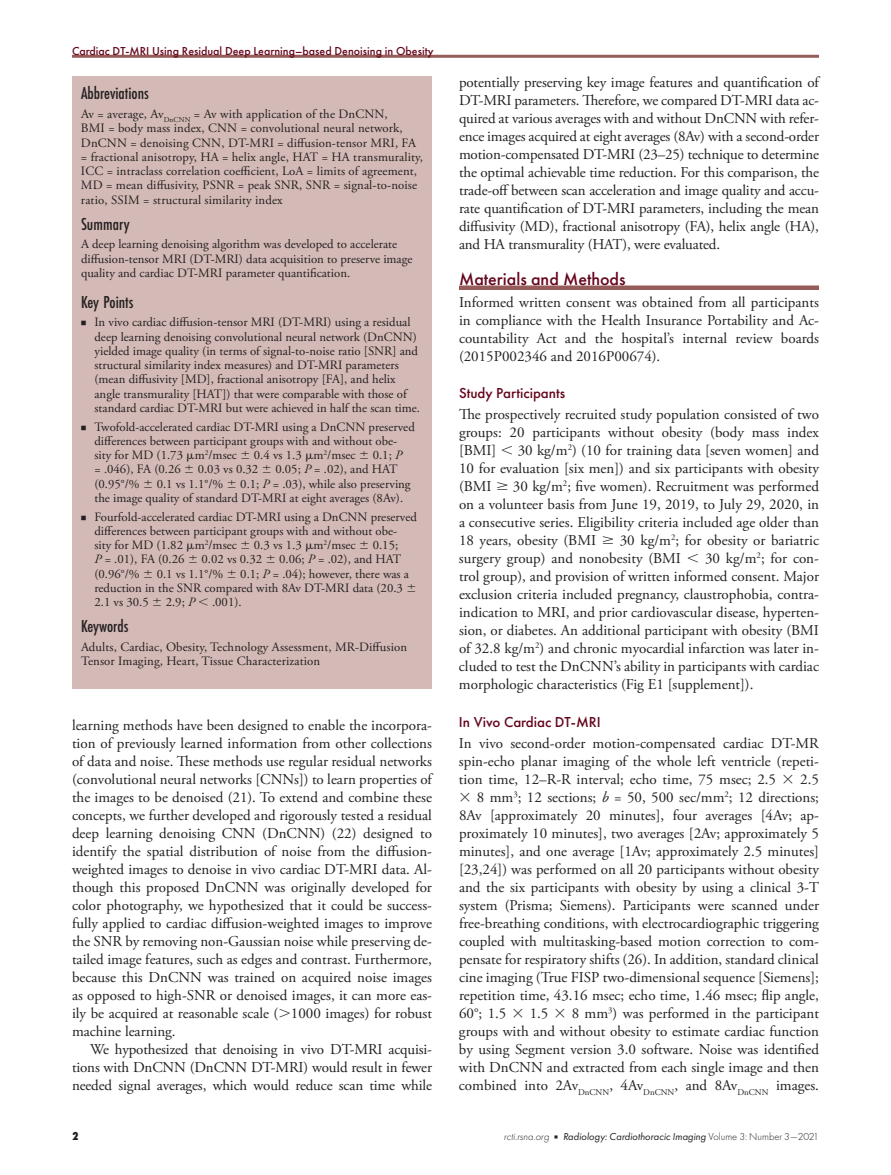
<style>
.page{position:relative;width:891px;height:1175px;background:#fff}
.page>*{position:absolute;margin:0;border:0;box-sizing:border-box;transform-origin:0 0}
.t1{font:500 18px "Futura PT Cond";color:#231f20}
.t2{font:500 18px "Futura PT";color:#65051c}
.t3{font:15px/18px "Adobe Garamond Pro";color:#231f20;text-align:justify}
.t4{font:500 15px "Futura PT";color:#65051c}
.t5{font:12.75px/14.2px "Adobe Garamond Pro";color:#231f20}
.t6{font:500 12px "Futura PT";color:#65051c}
.t7{font:800 12px "Futura PT Cond";color:#231f20}
.t8{font:italic 10.5px "Futura PT";color:#231f20}
.s1{font-family:"Universal Newswith Comm Pi";font-size:9px}
.s2{font-family:"Universal Greekwith Math Pi"}
.s3{font-style:italic}
.s4{font-weight:300}
.s5{font-family:"Universal Newswith Comm Pi";font-style:normal;font-size:6px}
.s6{font-weight:300;font-style:normal}
</style>
<div class="page">
<hr style="left:72px;top:55px;width:747px;height:3px;background:#965c59">
<div style="left:459px;top:285px;width:360px;height:5px;background:#965c59"></div>
<div style="left:72px;top:76px;width:360px;height:612px;background:#d4bab6"></div>
<p class="t6" style="left:72px;top:43px;width:363px">Cardiac DT-MRI Using Residual Deep Learning–based Denoising in Obesity</p>
<p class="t1" style="left:81px;top:83px;width:69px">Abbreviations</p>
<p class="t5" style="left:81px;top:107px;width:344px">Av = average, Av<sub>DnCNN</sub> = Av with application of the DnCNN,<br>BMI = body mass index, CNN = convolutional neural network, DnCNN = denoising CNN, DT-MRI = diffusion-tensor MRI, FA = fractional anisotropy, HA = helix angle, HAT = HA transmurality, ICC = intraclass correlation coefficient, LoA = limits of agreement, MD = mean diffusivity, PSNR = peak SNR, SNR = signal-to-noise ratio, SSIM = structural similarity index</p>
<p class="t1" style="left:81px;top:213px;width:50px">Summary</p>
<p class="t5" style="left:81px;top:238px;width:333px">A deep learning denoising algorithm was developed to accelerate diffusion-tensor MRI (DT-MRI) data acquisition to preserve image quality and cardiac DT-MRI parameter quantification.</p>
<p class="t1" style="left:81px;top:291px;width:54px">Key Points</p>
<p class="t5" style="left:94px;top:315px;width:327px;text-indent:-14px"><span class="s1">n</span> In vivo cardiac diffusion-tensor MRI (DT-MRI) using a residual deep learning denoising convolutional neural network (DnCNN) yielded image quality (in terms of signal-to-noise ratio [SNR] and structural similarity index measures) and DT-MRI parameters (mean diffusivity [MD], fractional anisotropy [FA], and helix angle transmurality [HAT]) that were comparable with those of standard cardiac DT-MRI but were achieved in half the scan time.</p>
<p class="t5" style="left:94px;top:420px;width:322px;text-indent:-13px"><span class="s1">n</span> Twofold-accelerated cardiac DT-MRI using a DnCNN preserved differences between participant groups with and without obe&shy;sity for MD (1.73 <span class="s2">M</span>m<sup>2</sup>/msec <span class="s2">6</span> 0.4 vs 1.3 <span class="s2">M</span>m<sup>2</sup>/msec <span class="s2">6</span> 0.1; <span class="s3">P<br></span>= .046), FA (0.26 <span class="s2">6</span> 0.03 vs 0.32 <span class="s2">6</span> 0.05; <span class="s3">P</span> = .02), and HAT (0.95°/% <span class="s2">6</span> 0.1 vs 1.1°/% <span class="s2">6</span> 0.1; <span class="s3">P</span> = .03), while also preserving the image quality of standard DT-MRI at eight averages (8Av).</p>
<p class="t5" style="left:94px;top:510px;width:324px;text-indent:-13px"><span class="s1">n</span> Fourfold-accelerated cardiac DT-MRI using a DnCNN preserved differences between participant groups with and without obe&shy;sity for MD (1.82 <span class="s2">M</span>m<sup>2</sup>/msec <span class="s2">6</span> 0.3 vs 1.3 <span class="s2">M</span>m<sup>2</sup>/msec <span class="s2">6</span> 0.15;<br><span class="s3">P</span> = .01), FA (0.26 <span class="s2">6</span> 0.02 vs 0.32 <span class="s2">6</span> 0.06; <span class="s3">P</span> = .02), and HAT (0.96°/% <span class="s2">6</span> 0.1 vs 1.1°/% <span class="s2">6</span> 0.1; <span class="s3">P</span> = .04); however, there was a reduction in the SNR compared with 8Av DT-MRI data (20.3 <span class="s2">6<br></span>2.1 vs 30.5 <span class="s2">6</span> 2.9; <span class="s3">P</span> <span class="s2">,</span> .001).</p>
<p class="t1" style="left:81px;top:615px;width:49px">Keywords</p>
<p class="t5" style="left:81px;top:640px;width:328px">Adults, Cardiac, Obesity, Technology Assessment, MR-Diffusion<br>Tensor Imaging, Heart, Tissue Characterization</p>
<p class="t3" style="left:72px;top:716px;width:362px">learning methods have been designed to enable the incorpora&shy;tion of previously learned information from other collections of data and noise. These methods use regular residual networks (convolutional neural networks [CNNs]) to learn properties of the images to be denoised (21). To extend and combine these concepts, we further developed and rigorously tested a residual deep learning denoising CNN (DnCNN) (22) designed to identify the spatial distribution of noise from the diffusion&shy;weighted images to denoise in vivo cardiac DT-MRI data. Al&shy;though this proposed DnCNN was originally developed for color photography, we hypothesized that it could be success&shy;fully applied to cardiac diffusion-weighted images to improve the SNR by removing non-Gaussian noise while preserving de&shy;tailed image features, such as edges and contrast. Furthermore, because this DnCNN was trained on acquired noise images as opposed to high-SNR or denoised images, it can more eas&shy;ily be acquired at reasonable scale (<span class="s2">.</span>1000 images) for robust machine learning.</p>
<p class="t3" style="left:72px;top:1040px;width:362px;text-indent:18px">We hypothesized that denoising in vivo DT-MRI acquisi&shy;tions with DnCNN (DnCNN DT-MRI) would result in fewer needed signal averages, which would reduce scan time while</p>
<p class="t3" style="left:459px;top:74px;width:362px">potentially preserving key image features and quantification of DT-MRI parameters. Therefore, we compared DT-MRI data ac&shy;quired at various averages with and without DnCNN with refer&shy;ence images acquired at eight averages (8Av) with a second-order motion-compensated DT-MRI (23–25) technique to determine the optimal achievable time reduction. For this comparison, the trade-off between scan acceleration and image quality and accu&shy;rate quantification of DT-MRI parameters, including the mean diffusivity (MD), fractional anisotropy (FA), helix angle (HA), and HA transmurality (HAT), were evaluated.</p>
<p class="t2" style="left:459px;top:269px;width:168px">Materials and Methods</p>
<p class="t3" style="left:459px;top:293px;width:362px">Informed written consent was obtained from all participants in compliance with the Health Insurance Portability and Ac&shy;countability Act and the hospital’s internal review boards (2015P002346 and 2016P00674).</p>
<p class="t4" style="left:459px;top:384px;width:108px">Study Participants</p>
<p class="t3" style="left:459px;top:406px;width:362px">The prospectively recruited study population consisted of two groups: 20 participants without obesity (body mass index [BMI] <span class="s2">,</span> 30 kg/m<sup>2</sup>) (10 for training data [seven women] and 10 for evaluation [six men]) and six participants with obesity (BMI</p>
<p class="t3" style="left:459px;top:478px;width:362px;text-indent:54px">30 kg/m<sup>2</sup>; five women). Recruitment was performed on a volunteer basis from June 19, 2019, to July 29, 2020, in a consecutive series. Eligibility criteria included age older than 18 years, obesity (BMI</p>
<p class="t3" style="left:459px;top:532px;width:362px;text-indent:161px">30 kg/m<sup>2</sup>; for obesity or bariatric surgery group) and nonobesity (BMI <span class="s2">,</span> 30 kg/m<sup>2</sup>; for con&shy;trol group), and provision of written informed consent. Major exclusion criteria included pregnancy, claustrophobia, contra&shy;indication to MRI, and prior cardiovascular disease, hyperten&shy;sion, or diabetes. An additional participant with obesity (BMI of 32.8 kg/m<sup>2</sup>) and chronic myocardial infarction was later in&shy;cluded to test the DnCNN’s ability in participants with cardiac morphologic characteristics (Fig E1 [supplement]).</p>
<p class="t4" style="left:459px;top:712px;width:143px">In Vivo Cardiac DT-MRI</p>
<p class="t3" style="left:459px;top:734px;width:362px">In vivo second-order motion-compensated cardiac DT-MR spin-echo planar imaging of the whole left ventricle (repeti&shy;tion time, 12–R-R interval; echo time, 75 msec; 2.5 <span class="s2">3</span> 2.5<br><span class="s2">3</span> 8 mm<sup>3</sup>; 12 sections; <span class="s3">b</span> = 50, 500 sec/mm<sup>2</sup>; 12 directions; 8Av [approximately 20 minutes], four averages [4Av; ap&shy;proximately 10 minutes], two averages [2Av; approximately 5 minutes], and one average [1Av; approximately 2.5 minutes] [23,24]) was performed on all 20 participants without obesity and the six participants with obesity by using a clinical 3-T system (Prisma; Siemens). Participants were scanned under free-breathing conditions, with electrocardiographic triggering coupled with multitasking-based motion correction to com&shy;pensate for respiratory shifts (26). In addition, standard clinical cine imaging (True FISP two-dimensional sequence [Siemens]; repetition time, 43.16 msec; echo time, 1.46 msec; flip angle, 60°; 1.5 <span class="s2">3</span> 1.5 <span class="s2">3</span> 8 mm<sup>3</sup>) was performed in the participant groups with and without obesity to estimate cardiac function by using Segment version 3.0 software. Noise was identified with DnCNN and extracted from each single image and then combined into 2Av<sub>DnCNN</sub>, 4Av<sub>DnCNN</sub>, and 8Av<sub>DnCNN</sub> images.</p>
<p class="t7" style="left:72px;top:1128px;width:8px">2</p>
<p class="t8" style="left:504px;top:1130px;width:317px"><span class="s4">rcti.rsna.org</span> <span class="s5">n</span> Radiology: Cardiothoracic Imaging <span class="s6">Volume 3: Number 3—2021</span></p>
</div>
